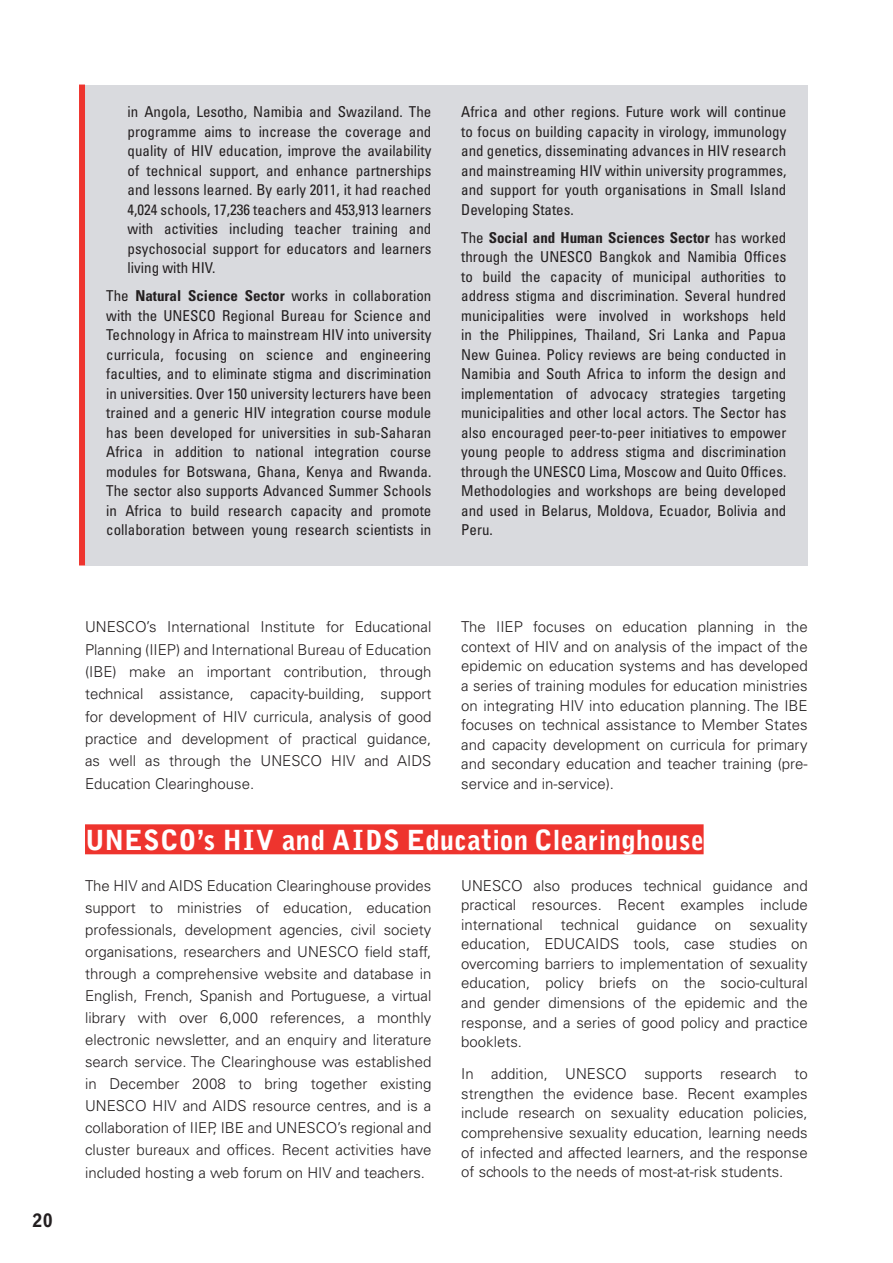
<style>
.page{position:relative;width:893px;height:1263px;background:#fff}
.page>*{position:absolute;margin:0;border:0;box-sizing:border-box;transform-origin:0 0}
.t1{font:900 27px "Grotesque MT Std";letter-spacing:.015em;color:#fff}
.t2{font:900 18px "Grotesque MT Std";color:#231f20}
.t3{font:300 15px/19.5px "Univers LT Std";color:#231f20;text-align:justify}
.t4{font:condensed 15px/19.5px "Univers LT Std";color:#231f20;text-align:justify}
.s1{font-weight:700}
</style>
<div class="page">
<div style="left:85px;top:85px;width:723px;height:481px;background:#d9dade"></div>
<div style="left:79px;top:85px;width:6px;height:481px;background:#ee342e"></div>
<div style="left:85px;top:824px;width:618px;height:30px;background:#ee342e"></div>
<p class="t4" style="left:128px;top:103px;width:305px">in Angola, Lesotho, Namibia and Swaziland. The programme aims to increase the coverage and quality of HIV education, improve the availability of technical support, and enhance partnerships and lessons learned. By early 2011, it had reached 4,024 schools, 17,236 teachers and 453,913 learners with activities including teacher training and psychosocial support for educators and learners living with HIV.</p>
<p class="t4" style="left:106px;top:287px;width:327px">The <span class="s1">Natural Science Sector</span> works in collaboration with the UNESCO Regional Bureau for Science and Technology in Africa to mainstream HIV into university curricula, focusing on science and engineering faculties, and to eliminate stigma and discrimination in universities. Over 150 university lecturers have been trained and a generic HIV integration course module has been developed for universities in sub-Saharan Africa in addition to national integration course modules for Botswana, Ghana, Kenya and Rwanda.<br>The sector also supports Advanced Summer Schools in Africa to build research capacity and promote collaboration between young research scientists in</p>
<p class="t4" style="left:461px;top:103px;width:327px">Africa and other regions. Future work will continue to focus on building capacity in virology, immunology and genetics, disseminating advances in HIV research and mainstreaming HIV within university programmes, and support for youth organisations in Small Island Developing States.</p>
<p class="t4" style="left:461px;top:229px;width:327px">The <span class="s1">Social and Human Sciences Sector</span> has worked through the UNESCO Bangkok and Namibia Offices to build the capacity of municipal authorities to address stigma and discrimination. Several hundred municipalities were involved in workshops held in the Philippines, Thailand, Sri Lanka and Papua New Guinea. Policy reviews are being conducted in Namibia and South Africa to inform the design and implementation of advocacy strategies targeting municipalities and other local actors. The Sector has also encouraged peer-to-peer initiatives to empower young people to address stigma and discrimination through the UNESCO Lima, Moscow and Quito Offices.<br>Methodologies and workshops are being developed and used in Belarus, Moldova, Ecuador, Bolivia and Peru.</p>
<p class="t2" style="left:32px;top:1213px;width:23px">20</p>
<p class="t3" style="left:85px;top:617px;width:348px;line-height:22.4px">UNESCO’s International Institute for Educational Planning (IIEP) and International Bureau of Education (IBE) make an important contribution, through technical assistance, capacity-building, support for development of HIV curricula, analysis of good practice and development of practical guidance, as well as through the UNESCO HIV and AIDS Education Clearinghouse.</p>
<p class="t3" style="left:461px;top:618px;width:348px">The IIEP focuses on education planning in the context of HIV and on analysis of the impact of the epidemic on education systems and has developed a series of training modules for education ministries on integrating HIV into education planning. The IBE focuses on technical assistance to Member States and capacity development on curricula for primary and secondary education and teacher training (pre&shy;service and in-service).</p>
<h1 class="t1" style="left:85px;top:829px;width:620px">UNESCO’s HIV and AIDS Education Clearinghouse</h1>
<p class="t3" style="left:85px;top:875px;width:348px;line-height:22px">The HIV and AIDS Education Clearinghouse provides support to ministries of education, education professionals, development agencies, civil society organisations, researchers and UNESCO field staff, through a comprehensive website and database in English, French, Spanish and Portuguese, a virtual library with over 6,000 references, a monthly electronic newsletter, and an enquiry and literature search service. The Clearinghouse was established in December 2008 to bring together existing UNESCO HIV and AIDS resource centres, and is a collaboration of IIEP, IBE and UNESCO’s regional and cluster bureaux and offices. Recent activities have included hosting a web forum on HIV and teachers.</p>
<p class="t3" style="left:461px;top:876px;width:348px">UNESCO also produces technical guidance and practical resources. Recent examples include international technical guidance on sexuality education, EDUCAIDS tools, case studies on overcoming barriers to implementation of sexuality education, policy briefs on the socio-cultural and gender dimensions of the epidemic and the response, and a series of good policy and practice booklets.</p>
<p class="t3" style="left:461px;top:1065px;width:348px">In addition, UNESCO supports research to strengthen the evidence base. Recent examples include research on sexuality education policies, comprehensive sexuality education, learning needs of infected and affected learners, and the response of schools to the needs of most-at-risk students.</p>
</div>
